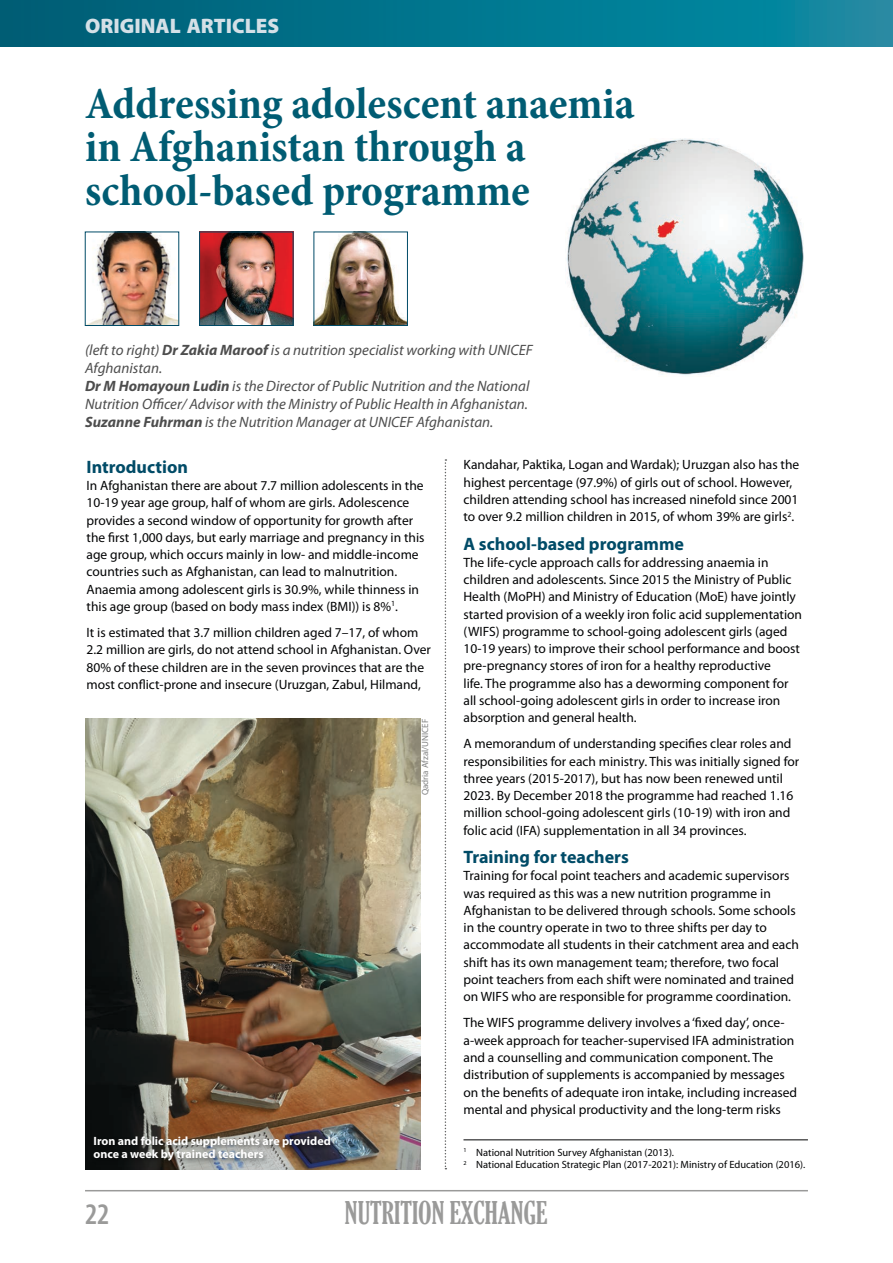
<style>
.page{position:relative;width:893px;height:1263px;background:#fff}
.page>*{position:absolute;margin:0;border:0;box-sizing:border-box;transform-origin:0 0}
.t1{font:700 condensed 45px/43.5px "Minion Pro";color:#005c73}
.t2{font:extra-condensed 30px "Gloucester";color:#9a9a99}
.t3{font:600 condensed 30px "Myriad Pro";color:#9a9a99}
.t4{font:900 21px "Myriad Pro";color:#d4e0e7}
.t5{font:700 18px "Myriad Pro";color:#004b67}
.t6{font:italic 15px/18px "Myriad Pro";color:#4d4d4d}
.t7{font:13.5px/17.2px "Myriad Pro";color:#020304}
.t8{font:700 12px/13.5px "Myriad Pro";color:#fff}
.t9{font:10.5px/12.8px "Myriad Pro";color:#020304}
.t10{font:9px "Myriad Pro";color:#808181}
.s1{font-weight:700}
</style>
<div class="page">
<hr style="left:85px;top:1190px;width:723px;height:1px;background:#9a9a99">
<svg style="left:0;top:0;width:893px;height:47px;background:#03758d"></svg>
<img style="left:566px;top:138px;width:238px;height:237px">
<img style="left:87px;top:234px;width:90px;height:90px">
<div style="left:85px;top:232px;width:94px;height:94px;border:1px solid #004b67"></div>
<img style="left:201px;top:234px;width:90px;height:90px">
<div style="left:199px;top:232px;width:94px;height:94px;border:1px solid #004b67"></div>
<img style="left:316px;top:234px;width:90px;height:90px">
<div style="left:314px;top:232px;width:94px;height:94px;border:1px solid #004b67"></div>
<img style="left:85px;top:719px;width:336px;height:450px">
<hr style="left:463px;top:1139px;width:345px;height:1px;background:#020304">
<div style="left:92px;top:1134px;width:245px;height:34px;background:#020304;opacity:.43"></div>
<svg style="left:445px;top:459px;width:1px;height:710px"></svg>
<h3 class="t4" style="left:85px;top:12px;width:196px">ORIGINAL ARTICLES</h3>
<h1 class="t1" style="left:85px;top:81px;width:551px">Addressing adolescent anaemia in Afghanistan through a school-based programme</h1>
<p class="t6" style="left:85px;top:341px;width:449px">(left to right) <span class="s1">Dr Zakia Maroof</span> is a nutrition specialist working with UNICEF Afghanistan.<br><span class="s1">Dr M Homayoun Ludin</span> is the Director of Public Nutrition and the National Nutrition Officer/ Advisor with the Ministry of Public Health in Afghanistan.<br><span class="s1">Suzanne Fuhrman</span> is the Nutrition Manager at UNICEF Afghanistan.</p>
<p class="t7" style="left:463px;top:456px;width:337px">Kandahar, Paktika, Logan and Wardak); Uruzgan also has the highest percentage (97.9%) of girls out of school. However, children attending school has increased ninefold since 2001 to over 9.2 million children in 2015, of whom 39% are girls<sup>2</sup>.</p>
<h3 class="t5" style="left:463px;top:532px;width:222px">A school-based programme</h3>
<p class="t7" style="left:463px;top:553px;width:340px">The life-cycle approach calls for addressing anaemia in children and adolescents. Since 2015 the Ministry of Public Health (MoPH) and Ministry of Education (MoE) have jointly started provision of a weekly iron folic acid supplementation (WIFS) programme to school-going adolescent girls (aged 10-19 years) to improve their school performance and boost pre-pregnancy stores of iron for a healthy reproductive<br>life. The programme also has a deworming component for all school-going adolescent girls in order to increase iron absorption and general health.</p>
<p class="t7" style="left:463px;top:735px;width:337px">A memorandum of understanding specifies clear roles and responsibilities for each ministry. This was initially signed for three years (2015-2017), but has now been renewed until 2023. By December 2018 the programme had reached 1.16 million school-going adolescent girls (10-19) with iron and folic acid (IFA) supplementation in all 34 provinces.</p>
<h3 class="t5" style="left:463px;top:845px;width:167px">Training for teachers</h3>
<p class="t7" style="left:463px;top:867px;width:337px">Training for focal point teachers and academic supervisors was required as this was a new nutrition programme in Afghanistan to be delivered through schools. Some schools in the country operate in two to three shifts per day to accommodate all students in their catchment area and each shift has its own management team; therefore, two focal point teachers from each shift were nominated and trained on WIFS who are responsible for programme coordination.</p>
<p class="t7" style="left:463px;top:1014px;width:335px">The WIFS programme delivery involves a ‘fixed day’, once&shy;a-week approach for teacher-supervised IFA administration and a counselling and communication component. The distribution of supplements is accompanied by messages on the benefits of adequate iron intake, including increased mental and physical productivity and the long-term risks</p>
<p class="t9" style="left:463px;top:1145px;width:343px"><sup>1</sup> National Nutrition Survey Afghanistan (2013).<br><sup>2</sup> National Education Strategic Plan (2017-2021): Ministry of Education (2016).</p>
<h3 class="t5" style="left:87px;top:455px;width:103px">Introduction</h3>
<p class="t7" style="left:87px;top:477px;width:340px">In Afghanistan there are about 7.7 million adolescents in the 10-19 year age group, half of whom are girls. Adolescence provides a second window of opportunity for growth after the first 1,000 days, but early marriage and pregnancy in this age group, which occurs mainly in low- and middle-income countries such as Afghanistan, can lead to malnutrition.<br>Anaemia among adolescent girls is 30.9%, while thinness in this age group (based on body mass index (BMI)) is 8%<sup>1</sup>.</p>
<p class="t7" style="left:87px;top:624px;width:346px">It is estimated that 3.7 million children aged 7–17, of whom 2.2 million are girls, do not attend school in Afghanistan. Over 80% of these children are in the seven provinces that are the most conflict-prone and insecure (Uruzgan, Zabul, Hilmand,</p>
<p class="t10" style="left:420px;top:795px;width:78px;rotate:-90deg">Qadria Afzal/UNICEF</p>
<p class="t8" style="left:94px;top:1134px;width:239px">Iron and folic acid supplements are provided once a week by trained teachers</p>
<h2 class="t3" style="left:85px;top:1195px;width:26px">22</h2>
<h2 class="t2" style="left:345px;top:1196px;width:204px">NUTRITION EXCHANGE</h2>
</div>
